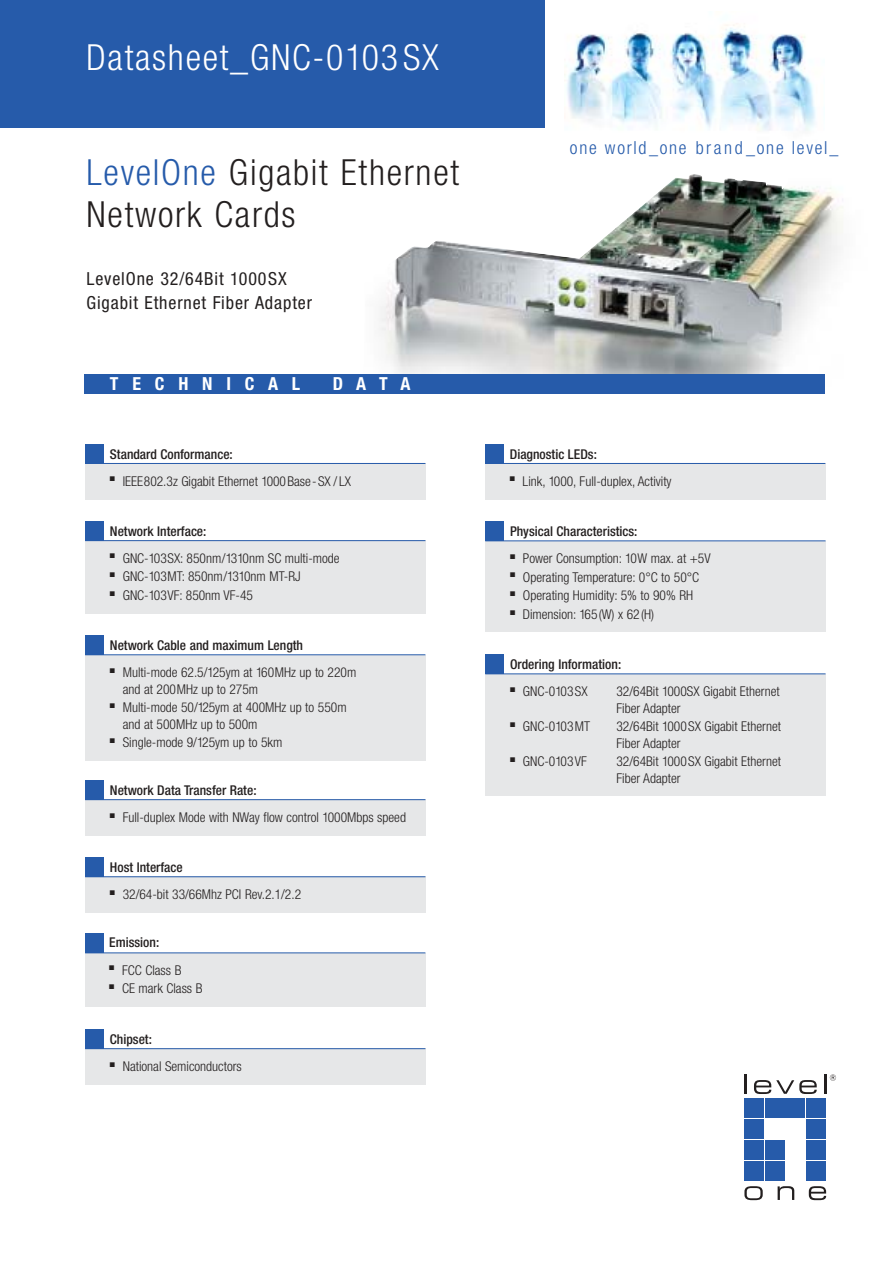
<style>
.page{position:relative;width:893px;height:1263px;background:#fff}
.page>*{position:absolute;margin:0;border:0;box-sizing:border-box;transform-origin:0 0}
.t1{font:300 condensed 36px/42px "Helvetica Neue";letter-spacing:.05em;color:#231f1f}
.t2{font:300 condensed 36px "Helvetica Neue";letter-spacing:.05em;color:#fff}
.t3{font:condensed 18px/24px "Helvetica Neue";letter-spacing:.05em;color:#231f1f}
.t4{font:300 condensed 18px "Helvetica Neue";letter-spacing:.095em;color:#265baa}
.t5{font:700 condensed 18px "Helvetica Neue";letter-spacing:.77em;color:#fff}
.t6{font:300 condensed 13.5px/16.5px "Helvetica Neue";color:#231f1f}
.t7{font:500 condensed 13.5px "Helvetica Neue";color:#231f1f}
.s1{color:#265baa}
</style>
<div class="page">
<div style="left:0;top:0;width:544px;height:128px;background:#265baa"></div>
<div style="left:85px;top:463px;width:340px;height:37px;background:#e6e7e8"></div>
<img style="left:564px;top:23px;width:252px;height:108px">
<div style="left:85px;top:953px;width:340px;height:53px;background:#e6e7e8"></div>
<svg style="left:744px;top:1186px;width:18px;height:14px"></svg>
<svg style="left:777px;top:1186px;width:17px;height:14px"></svg>
<svg style="left:808px;top:1186px;width:18px;height:14px"></svg>
<div style="left:744px;top:1161px;width:19px;height:19px;background:#265baa"></div>
<svg style="left:744px;top:1075px;width:2px;height:19px"></svg>
<svg style="left:754px;top:1080px;width:62px;height:14px"></svg>
<svg style="left:824px;top:1074px;width:12px;height:20px"></svg>
<div style="left:765px;top:1161px;width:19px;height:19px;background:#265baa"></div>
<div style="left:806px;top:1161px;width:19px;height:19px;background:#265baa"></div>
<div style="left:744px;top:1141px;width:19px;height:19px;background:#265baa"></div>
<div style="left:765px;top:1141px;width:19px;height:19px;background:#265baa"></div>
<div style="left:806px;top:1141px;width:19px;height:19px;background:#265baa"></div>
<div style="left:744px;top:1120px;width:19px;height:19px;background:#265baa"></div>
<div style="left:744px;top:1099px;width:19px;height:19px;background:#265baa"></div>
<div style="left:765px;top:1099px;width:19px;height:19px;background:#265baa"></div>
<div style="left:785px;top:1099px;width:19px;height:19px;background:#265baa"></div>
<div style="left:806px;top:1099px;width:19px;height:19px;background:#265baa"></div>
<div style="left:806px;top:1120px;width:19px;height:19px;background:#265baa"></div>
<div style="left:85px;top:934px;width:18px;height:19px;background:#265baa"></div>
<hr style="left:85px;top:953px;width:340px;height:1px;background:#265baa">
<div style="left:85px;top:444px;width:18px;height:19px;background:#265baa"></div>
<hr style="left:85px;top:463px;width:340px;height:1px;background:#265baa">
<div style="left:85px;top:800px;width:340px;height:36px;background:#e6e7e8"></div>
<div style="left:85px;top:781px;width:18px;height:19px;background:#265baa"></div>
<hr style="left:85px;top:799px;width:340px;height:1px;background:#265baa">
<div style="left:85px;top:877px;width:340px;height:36px;background:#e6e7e8"></div>
<div style="left:85px;top:858px;width:18px;height:19px;background:#265baa"></div>
<hr style="left:85px;top:876px;width:340px;height:1px;background:#265baa">
<div style="left:85px;top:1049px;width:340px;height:36px;background:#e6e7e8"></div>
<div style="left:85px;top:1030px;width:18px;height:19px;background:#265baa"></div>
<hr style="left:85px;top:1048px;width:340px;height:1px;background:#265baa">
<div style="left:485px;top:463px;width:340px;height:37px;background:#e6e7e8"></div>
<div style="left:485px;top:444px;width:18px;height:19px;background:#265baa"></div>
<hr style="left:485px;top:463px;width:340px;height:1px;background:#265baa">
<div style="left:85px;top:541px;width:340px;height:73px;background:#e6e7e8"></div>
<div style="left:85px;top:522px;width:18px;height:19px;background:#265baa"></div>
<hr style="left:85px;top:540px;width:340px;height:1px;background:#265baa">
<div style="left:85px;top:655px;width:340px;height:105px;background:#e6e7e8"></div>
<div style="left:85px;top:636px;width:18px;height:19px;background:#265baa"></div>
<hr style="left:85px;top:654px;width:340px;height:1px;background:#265baa">
<div style="left:485px;top:541px;width:340px;height:91px;background:#e6e7e8"></div>
<div style="left:485px;top:522px;width:18px;height:19px;background:#265baa"></div>
<hr style="left:485px;top:540px;width:340px;height:1px;background:#265baa">
<div style="left:485px;top:674px;width:340px;height:121px;background:#e6e7e8"></div>
<div style="left:485px;top:655px;width:18px;height:19px;background:#265baa"></div>
<hr style="left:485px;top:674px;width:340px;height:1px;background:#265baa">
<img style="left:379px;top:174px;width:464px;height:200px">
<div style="left:85px;top:374px;width:740px;height:20px;background:#265baa"></div>
<h1 class="t2" style="left:87px;top:44px;width:354px">Datasheet_GNC-0103SX</h1>
<h1 class="t1" style="left:87px;top:154px;width:374px"><span class="s1">LevelOne</span> Gigabit Ethernet<br>Network Cards</h1>
<h2 class="t3" style="left:87px;top:268px;width:227px">LevelOne 32/64Bit 1000SX<br>Gigabit Ethernet Fiber Adapter</h2>
<h2 class="t5" style="left:110px;top:377px;width:192px">TECHNICAL</h2>
<h2 class="t5" style="left:333px;top:377px;width:79px">DATA</h2>
<p class="t7" style="left:110px;top:449px;width:124px">Standard Conformance:</p>
<p class="t6" style="left:110px;top:474px;width:242px">■ IEEE802.3z Gigabit Ethernet 1000Base-SX / LX</p>
<p class="t7" style="left:110px;top:526px;width:98px">Network Interface:</p>
<p class="t6" style="left:110px;top:551px;width:231px">■ GNC-103SX: 850nm/1310nm SC multi-mode</p>
<p class="t6" style="left:110px;top:570px;width:192px">■ GNC-103MT: 850nm/1310nm MT-RJ</p>
<p class="t6" style="left:110px;top:588px;width:145px">■ GNC-103VF: 850nm VF-45</p>
<p class="t7" style="left:110px;top:640px;width:195px">Network Cable and maximum Length</p>
<p class="t6" style="left:123px;top:665px;width:235px;text-indent:-13px">■ Multi-mode 62.5/125ym at 160MHz up to 220m and at 200MHz up to 275m</p>
<p class="t6" style="left:123px;top:700px;width:225px;text-indent:-13px">■ Multi-mode 50/125ym at 400MHz up to 550m and at 500MHz up to 500m</p>
<p class="t6" style="left:110px;top:735px;width:174px">■ Single-mode 9/125ym up to 5km</p>
<p class="t7" style="left:110px;top:785px;width:148px">Network Data Transfer Rate:</p>
<p class="t6" style="left:110px;top:810px;width:297px">■ Full-duplex Mode with NWay flow control 1000Mbps speed</p>
<p class="t7" style="left:110px;top:862px;width:74px">Host Interface</p>
<p class="t6" style="left:110px;top:887px;width:193px">■ 32/64-bit 33/66Mhz PCI Rev.2.1/2.2</p>
<p class="t7" style="left:109px;top:938px;width:51px">Emission:</p>
<p class="t6" style="left:109px;top:963px;width:74px">■ FCC Class B</p>
<p class="t6" style="left:109px;top:981px;width:95px">■ CE mark Class B</p>
<p class="t7" style="left:110px;top:1034px;width:43px">Chipset:</p>
<p class="t6" style="left:110px;top:1059px;width:133px">■ National Semiconductors</p>
<h2 class="t4" style="left:570px;top:141px;width:270px">one world_one brand_one level_</h2>
<p class="t7" style="left:510px;top:449px;width:89px">Diagnostic LEDs:</p>
<p class="t6" style="left:510px;top:474px;width:163px">■ Link, 1000, Full-duplex, Activity</p>
<p class="t7" style="left:510px;top:526px;width:129px">Physical Characteristics:</p>
<p class="t6" style="left:510px;top:551px;width:202px">■ Power Consumption: 10W max. at +5V</p>
<p class="t6" style="left:510px;top:570px;width:191px">■ Operating Temperature: 0°C to 50°C</p>
<p class="t6" style="left:510px;top:588px;width:184px">■ Operating Humidity: 5% to 90% RH</p>
<p class="t6" style="left:510px;top:607px;width:145px">■ Dimension: 165(W) x 62(H)</p>
<p class="t7" style="left:510px;top:659px;width:113px">Ordering Information:</p>
<p class="t6" style="left:510px;top:684px;width:79px">■ GNC-0103SX</p>
<p class="t6" style="left:616px;top:684px;width:165px">32/64Bit 1000SX Gigabit Ethernet<br>Fiber Adapter</p>
<p class="t6" style="left:510px;top:719px;width:81px">■ GNC-0103MT</p>
<p class="t6" style="left:616px;top:719px;width:166px">32/64Bit 1000SX Gigabit Ethernet<br>Fiber Adapter</p>
<p class="t6" style="left:510px;top:754px;width:78px">■ GNC-0103VF</p>
<p class="t6" style="left:616px;top:754px;width:166px">32/64Bit 1000SX Gigabit Ethernet<br>Fiber Adapter</p>
</div>
